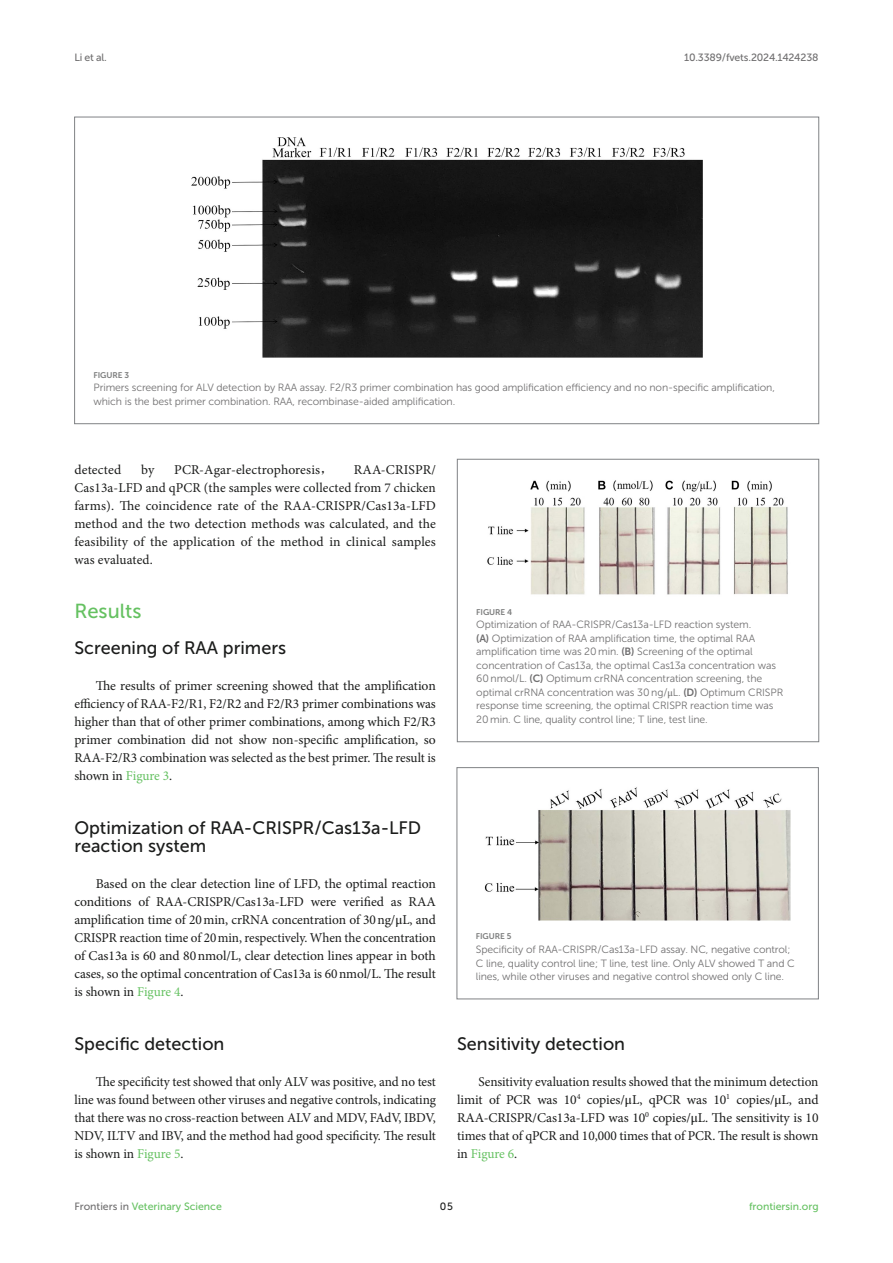
<style>
.page{position:relative;width:893px;height:1263px;background:#fff}
.page>*{position:absolute;margin:0;border:0;box-sizing:border-box;transform-origin:0 0}
.HEAD_1{font:20.25px "Museo Sans 500";color:#65c161}
.HEAD_2{font:18px/18px "Museo Sans 500";color:#1b1c1b}
.HEAD_2_after_HEAD_1{font:18px "Museo Sans 500";color:#1b1c1b}
.TEXT_FLUSH{font:13.5px/18px "Minion Pro";letter-spacing:-.005em;color:#1b1c1b;text-align:justify}
.FIG_LEG{font:10.5px/13.5px "Museo Sans 300";letter-spacing:-.01em;color:#706f70}
.t1{font:10.5px "Museo Sans 500";color:#65c161}
.t2{font:10.5px "Museo Sans 500";letter-spacing:-.015em;color:#706f70}
.t3{font:10.5px "Museo Sans 500";color:#1b1c1b}
.FIG_HD{font:8.25px "Museo Sans 700";letter-spacing:-.01em;color:#7e7f7f}
.s1{font-family:"Sim Sun"}
.s2{color:#65c161}
.s3{font-family:"STIX General"}
.s4{font-family:"Museo Sans 700"}
.s5{color:#706f70}
</style>
<div class="page">
<img style="left:191px;top:137px;width:512px;height:221px">
<img style="left:487px;top:480px;width:301px;height:115px">
<div style="left:457px;top:459px;width:362px;height:283px;border:1px solid #808285"></div>
<img style="left:484px;top:787px;width:307px;height:134px">
<div style="left:457px;top:767px;width:362px;height:232px;border:1px solid #808285"></div>
<p class="t2" style="left:74px;top:51px;width:34px">Li et al.</p>
<p class="t2" style="left:684px;top:51px;width:136px">10.3389/fvets.2024.1424238</p>
<p class="FIG_HD" style="left:94px;top:370px;width:37px">FIGURE 3</p>
<p class="FIG_LEG" style="left:94px;top:381px;width:683px">Primers screening for ALV detection by RAA assay. F2/R3 primer combination has good amplification efficiency and no non-specific amplification, which is the best primer combination. RAA, recombinase-aided amplification.</p>
<p class="TEXT_FLUSH" style="left:74px;top:461px;width:48px">detected</p>
<p class="TEXT_FLUSH" style="left:141px;top:461px;width:15px">by</p>
<p class="TEXT_FLUSH" style="left:174px;top:461px;width:161px">PCR-Agar-electrophoresis<span class="s1">，</span></p>
<p class="TEXT_FLUSH" style="left:74px;top:461px;width:363px;text-indent:279px">RAA-CRISPR/ Cas13a-LFD and qPCR (the samples were collected from 7 chicken farms). The coincidence rate of the RAA-CRISPR/Cas13a-LFD method and the two detection methods was calculated, and the feasibility of the application of the method in clinical samples was evaluated.</p>
<p class="HEAD_1" style="left:74px;top:600px;width:69px">Results</p>
<p class="HEAD_2_after_HEAD_1" style="left:74px;top:638px;width:213px">Screening of RAA primers</p>
<p class="TEXT_FLUSH" style="left:74px;top:677px;width:363px;text-indent:21px">The results of primer screening showed that the amplification efficiency of RAA-F2/R1, F2/R2 and F2/R3 primer combinations was higher than that of other primer combinations, among which F2/R3 primer combination did not show non-specific amplification, so RAA-F2/R3 combination was selected as the best primer. The result is shown in <span class="s2">Figure 3</span>.</p>
<p class="HEAD_2" style="left:74px;top:819px;width:348px">Optimization of RAA-CRISPR/Cas13a-LFD reaction system</p>
<p class="TEXT_FLUSH" style="left:74px;top:875px;width:363px;text-indent:21px">Based on the clear detection line of LFD, the optimal reaction conditions of RAA-CRISPR/Cas13a-LFD were verified as RAA amplification time of 20min, crRNA concentration of 30ng/<span class="s3">μ</span>L, and CRISPR reaction time of 20min, respectively. When the concentration of Cas13a is 60 and 80nmol/L, clear detection lines appear in both cases, so the optimal concentration of Cas13a is 60nmol/L. The result is shown in <span class="s2">Figure 4</span>.</p>
<p class="HEAD_2" style="left:74px;top:1035px;width:152px">Specific detection</p>
<p class="TEXT_FLUSH" style="left:74px;top:1073px;width:363px;text-indent:21px">The specificity test showed that only ALV was positive, and no test line was found between other viruses and negative controls, indicating that there was no cross-reaction between ALV and MDV, FAdV, IBDV, NDV, ILTV and IBV, and the method had good specificity. The result is shown in <span class="s2">Figure 5</span>.</p>
<p class="FIG_HD" style="left:476px;top:607px;width:37px">FIGURE 4</p>
<p class="FIG_LEG" style="left:476px;top:618px;width:309px">Optimization of RAA-CRISPR/Cas13a-LFD reaction system.<br><span class="s4">(A)</span> Optimization of RAA amplification time, the optimal RAA amplification time was 20 min. <span class="s4">(B)</span> Screening of the optimal concentration of Cas13a, the optimal Cas13a concentration was 60 nmol/L. <span class="s4">(C)</span> Optimum crRNA concentration screening, the optimal crRNA concentration was 30 ng/<span class="s3">μ</span>L. <span class="s4">(D)</span> Optimum CRISPR response time screening, the optimal CRISPR reaction time was 20 min. C line, quality control line; T line, test line.</p>
<p class="FIG_HD" style="left:476px;top:932px;width:37px">FIGURE 5</p>
<p class="FIG_LEG" style="left:476px;top:943px;width:320px">Specificity of RAA-CRISPR/Cas13a-LFD assay. NC, negative control;<br>C line, quality control line; T line, test line. Only ALV showed T and C lines, while other viruses and negative control showed only C line.</p>
<p class="HEAD_2" style="left:457px;top:1035px;width:170px">Sensitivity detection</p>
<p class="TEXT_FLUSH" style="left:457px;top:1073px;width:363px;text-indent:21px">Sensitivity evaluation results showed that the minimum detection limit of PCR was 10<sup>4</sup> copies/<span class="s3">μ</span>L, qPCR was 10<sup>1</sup> copies/<span class="s3">μ</span>L, and RAA-CRISPR/Cas13a-LFD was 10<sup>0</sup> copies/<span class="s3">μ</span>L. The sensitivity is 10 times that of qPCR and 10,000 times that of PCR. The result is shown in <span class="s2">Figure 6</span>.</p>
<p class="t1" style="left:74px;top:1200px;width:149px"><span class="s5">Frontiers in</span> Veterinary Science</p>
<p class="t3" style="left:440px;top:1200px;width:14px">05</p>
<p class="t1" style="left:749px;top:1200px;width:71px">frontiersin.org</p>
</div>
